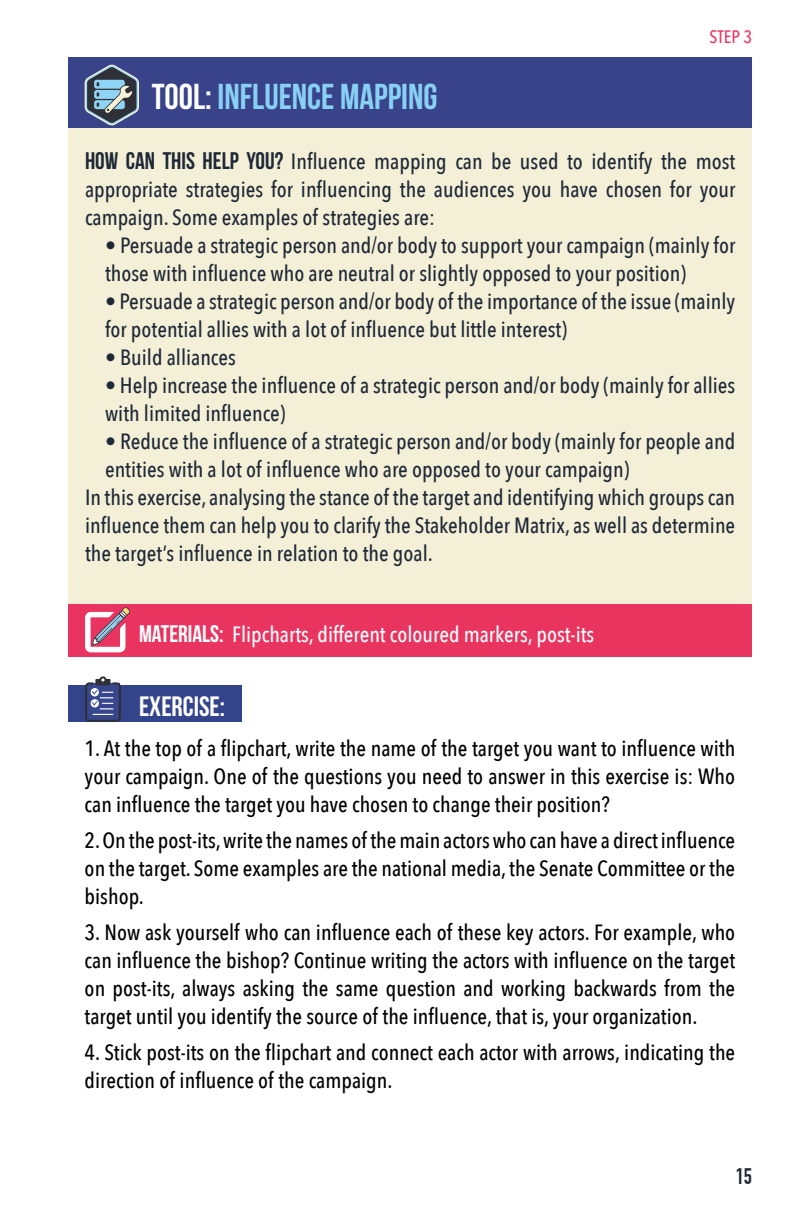
<style>
.page{position:relative;width:792px;height:1224px;background:#fff}
.page>*{position:absolute;margin:0;border:0;box-sizing:border-box;transform-origin:0 0}
.t1{font:36px "Bebas Neue";color:#89d1f4}
.t2{font:28px "Bebas Neue";color:#fff}
.t3{font:500 22px/28px "Avenir Next Condensed";color:#1f2837}
.t4{font:500 22px/28px "Avenir Next Condensed";color:#000;text-align:justify}
.t5{font:500 22px "Avenir Next Condensed";color:#fff}
.t6{font:700 22px "DIN Condensed";color:#1f2837}
.t7{font:500 18px "Avenir Next Condensed";color:#ea3460}
.s1{color:#fff}
.s2{font-family:"Bebas Neue";font-weight:400;font-size:24px}
</style>
<div class="page">
<div style="left:68px;top:57px;width:684px;height:75px;background:#38438a"></div>
<div style="left:68px;top:129px;width:684px;height:475px;background:#f4f0d7"></div>
<div style="left:68px;top:604px;width:684px;height:52px;background:#ea3460"></div>
<svg style="left:85px;top:65px;width:54px;height:60px"></svg>
<svg style="left:85px;top:607px;width:45px;height:45px"></svg>
<div style="left:68px;top:686px;width:174px;height:36px;background:#33448b"></div>
<svg style="left:85px;top:676px;width:36px;height:46px"></svg>
<h1 class="t1" style="left:152px;top:77px;width:287px"><span class="s1">TOOL:</span> INFLUENCE MAPPING</h1>
<p class="t7" style="left:710px;top:26px;width:44px">STEP 3</p>
<p class="t3" style="left:85px;top:147px;width:652px;text-align:justify"><span class="s2">HOW CAN THIS HELP YOU?</span> Influence mapping can be used to identify the most appropriate strategies for influencing the audiences you have chosen for your campaign. Some examples of strategies are:</p>
<p class="t3" style="left:105px;top:231px;width:632px">• Persuade a strategic person and/or body to support your campaign (mainly for those with influence who are neutral or slightly opposed to your position)</p>
<p class="t3" style="left:105px;top:287px;width:632px">• Persuade a strategic person and/or body of the importance of the issue (mainly for potential allies with a lot of influence but little interest)</p>
<p class="t3" style="left:105px;top:343px;width:132px">• Build alliances</p>
<p class="t3" style="left:105px;top:371px;width:632px">• Help increase the influence of a strategic person and/or body (mainly for allies with limited influence)</p>
<p class="t3" style="left:105px;top:427px;width:632px">• Reduce the influence of a strategic person and/or body (mainly for people and</p>
<p class="t3" style="left:105px;top:455px;width:526px">entities with a lot of influence who are opposed to your campaign)</p>
<p class="t3" style="left:85px;top:483px;width:652px">In this exercise, analysing the stance of the target and identifying which groups can</p>
<p class="t3" style="left:85px;top:511px;width:652px">influence them can help you to clarify the Stakeholder Matrix, as well as determine</p>
<p class="t3" style="left:85px;top:539px;width:349px">the target’s influence in relation to the goal.</p>
<p class="t5" style="left:139px;top:621px;width:457px"><span class="s2">MATERIALS:</span> Flipcharts, different coloured markers, post-its</p>
<p class="t2" style="left:139px;top:691px;width:88px">EXERCISE:</p>
<p class="t4" style="left:85px;top:734px;width:652px">1. At the top of a flipchart, write the name of the target you want to influence with your campaign. One of the questions you need to answer in this exercise is: Who can influence the target you have chosen to change their position?</p>
<p class="t4" style="left:85px;top:826px;width:652px">2. On the post-its, write the names of the main actors who can have a direct influence on the target. Some examples are the national media, the Senate Committee or the bishop.</p>
<p class="t4" style="left:85px;top:918px;width:652px">3. Now ask yourself who can influence each of these key actors. For example, who can influence the bishop? Continue writing the actors with influence on the target on post-its, always asking the same question and working backwards from the target until you identify the source of the influence, that is, your organization.</p>
<p class="t4" style="left:85px;top:1038px;width:652px">4. Stick post-its on the flipchart and connect each actor with arrows, indicating the direction of influence of the campaign.</p>
<p class="t6" style="left:736px;top:1164px;width:18px">15</p>
</div>
